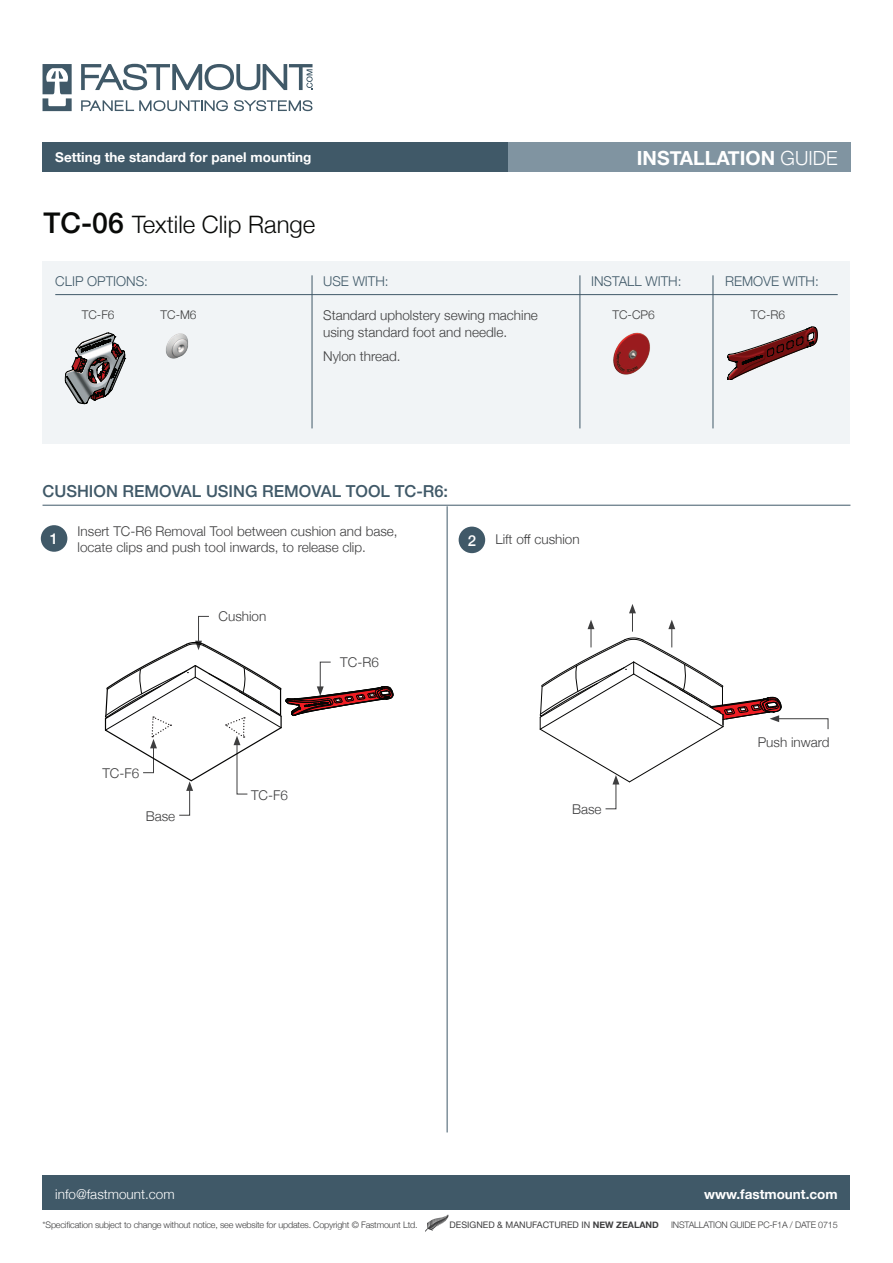
<style>
.page{position:relative;width:893px;height:1263px;background:#fff}
.page>*{position:absolute;margin:0;border:0;box-sizing:border-box;transform-origin:0 0}
.t1{font:300 24px "Helvetica Neue";color:#090a08}
.t2{font:700 19.5px "Helvetica Neue";color:#fff}
.t3{font:500 16.5px "Helvetica Neue";color:#405968}
.t4{font:500 15px "Helvetica Neue";color:#fff}
.t5{font:300 13.5px/16.2px "Helvetica Neue";color:#3e3e3f}
.t6{font:700 13.5px "Helvetica Neue";color:#fff}
.t7{font:300 13.5px "Helvetica Neue";color:#405968}
.t8{font:300 13.5px "Helvetica Neue";color:#fff}
.t9{font:300 12px "Helvetica Neue";color:#3e3e3f}
.t10{font:300 9px "Helvetica Neue";letter-spacing:-.02em;color:#3e3e3f}
.t11{font:9px "Helvetica Neue";color:#3e3e3f}
.s1{font-weight:300}
.s2{font-weight:500;font-size:28.5px}
.s3{font-weight:700}
</style>
<div class="page">
<div style="left:43px;top:261px;width:807px;height:183px;background:#f1f4f6"></div>
<hr style="left:55px;top:294px;width:783px;height:1px;background:#405968">
<hr style="left:43px;top:505px;width:807px;height:1px;background:#405968">
<div style="left:507px;top:142px;width:343px;height:30px;background:#8094a1"></div>
<div style="left:43px;top:142px;width:465px;height:30px;background:#405968"></div>
<svg style="left:81px;top:100px;width:147px;height:11px"></svg>
<svg style="left:234px;top:100px;width:78px;height:11px"></svg>
<svg style="left:43px;top:64px;width:29px;height:47px"></svg>
<svg style="left:81px;top:64px;width:232px;height:26px"></svg>
<div style="left:459px;top:527px;width:26px;height:26px;background:#405968;border-radius:50%"></div>
<hr style="left:447px;top:506px;width:1px;height:626px;background:#405968">
<hr style="left:312px;top:275px;width:1px;height:153px;background:#405968">
<hr style="left:580px;top:275px;width:1px;height:153px;background:#405968">
<hr style="left:713px;top:275px;width:1px;height:153px;background:#405968">
<div style="left:43px;top:1176px;width:807px;height:34px;background:#405968"></div>
<svg style="left:425px;top:1214px;width:24px;height:18px"></svg>
<svg style="left:539px;top:604px;width:290px;height:205px"></svg>
<svg style="left:65px;top:333px;width:60px;height:71px"></svg>
<img style="left:727px;top:326px;width:91px;height:53px">
<svg style="left:728px;top:327px;width:89px;height:52px"></svg>
<img style="left:165px;top:333px;width:23px;height:26px">
<img style="left:613px;top:332px;width:37px;height:43px">
<svg style="left:104px;top:616px;width:290px;height:200px"></svg>
<div style="left:41px;top:525px;width:26px;height:27px;background:#405968;border-radius:50%"></div>
<p class="t6" style="left:55px;top:146px;width:258px">Setting the standard for panel mounting</p>
<h2 class="t2" style="left:637px;top:142px;width:202px">installation <span class="s1">guide</span></h2>
<h1 class="t1" style="left:44px;top:205px;width:273px"><span class="s2">TC-06</span> Textile Clip Range</h1>
<p class="t7" style="left:55px;top:270px;width:8px">clip</p>
<p class="t7" style="left:87px;top:270px;width:10px">options</p>
<p class="t7" style="left:144px;top:270px;width:5px">:</p>
<p class="t7" style="left:323px;top:270px;width:10px">use</p>
<p class="t7" style="left:353px;top:270px;width:38px">with:</p>
<p class="t7" style="left:591px;top:270px;width:9px">install</p>
<p class="t7" style="left:645px;top:270px;width:38px">with:</p>
<p class="t7" style="left:725px;top:270px;width:95px">remove with:</p>
<p class="t9" style="left:82px;top:305px;width:34px">TC-F6</p>
<p class="t9" style="left:161px;top:305px;width:38px">TC-M6</p>
<p class="t9" style="left:612px;top:305px;width:44px">TC-CP6</p>
<p class="t9" style="left:751px;top:305px;width:36px">TC-R6</p>
<p class="t5" style="left:323px;top:306px;width:216px">Standard upholstery sewing machine using standard foot and needle.</p>
<p class="t5" style="left:323px;top:347px;width:79px">Nylon thread.</p>
<p class="t3" style="left:43px;top:477px;width:57px">CUSHION</p>
<p class="t3" style="left:123px;top:477px;width:236px">REMOVAL USING REMOVAL TOOL</p>
<p class="t3" style="left:395px;top:477px;width:55px">TC-R6:</p>
<p class="t4" style="left:50px;top:527px;width:10px">1</p>
<p class="t5" style="left:78px;top:522px;width:322px">Insert TC-R6 Removal Tool between cushion and base, locate clips and push tool inwards, to release clip.</p>
<p class="t5" style="left:495px;top:530px;width:86px">Lift off cushion</p>
<p class="t4" style="left:468px;top:528px;width:10px">2</p>
<p class="t5" style="left:219px;top:607px;width:49px">Cushion</p>
<p class="t5" style="left:340px;top:653px;width:40px">TC-R6</p>
<p class="t5" style="left:102px;top:764px;width:38px">TC-F6</p>
<p class="t5" style="left:146px;top:807px;width:31px">Base</p>
<p class="t5" style="left:251px;top:786px;width:38px">TC-F6</p>
<p class="t5" style="left:572px;top:800px;width:31px">Base</p>
<p class="t5" style="left:758px;top:733px;width:73px">Push inward</p>
<p class="t8" style="left:55px;top:1183px;width:121px">info@fastmount.com</p>
<p class="t6" style="left:704px;top:1183px;width:135px">www.fastmount.com</p>
<p class="t11" style="left:450px;top:1218px;width:211px">DESIGNED &amp; MANUFACTURED IN <span class="s3">New Zealand</span></p>
<p class="t10" style="left:671px;top:1217px;width:168px">INSTALLATION GUIDE PC-F1A / DATE 0715</p>
<p class="t10" style="left:43px;top:1217px;width:377px">*Specification subject to change without notice, see website for updates. Copyright © Fastmount Ltd.</p>
</div>
